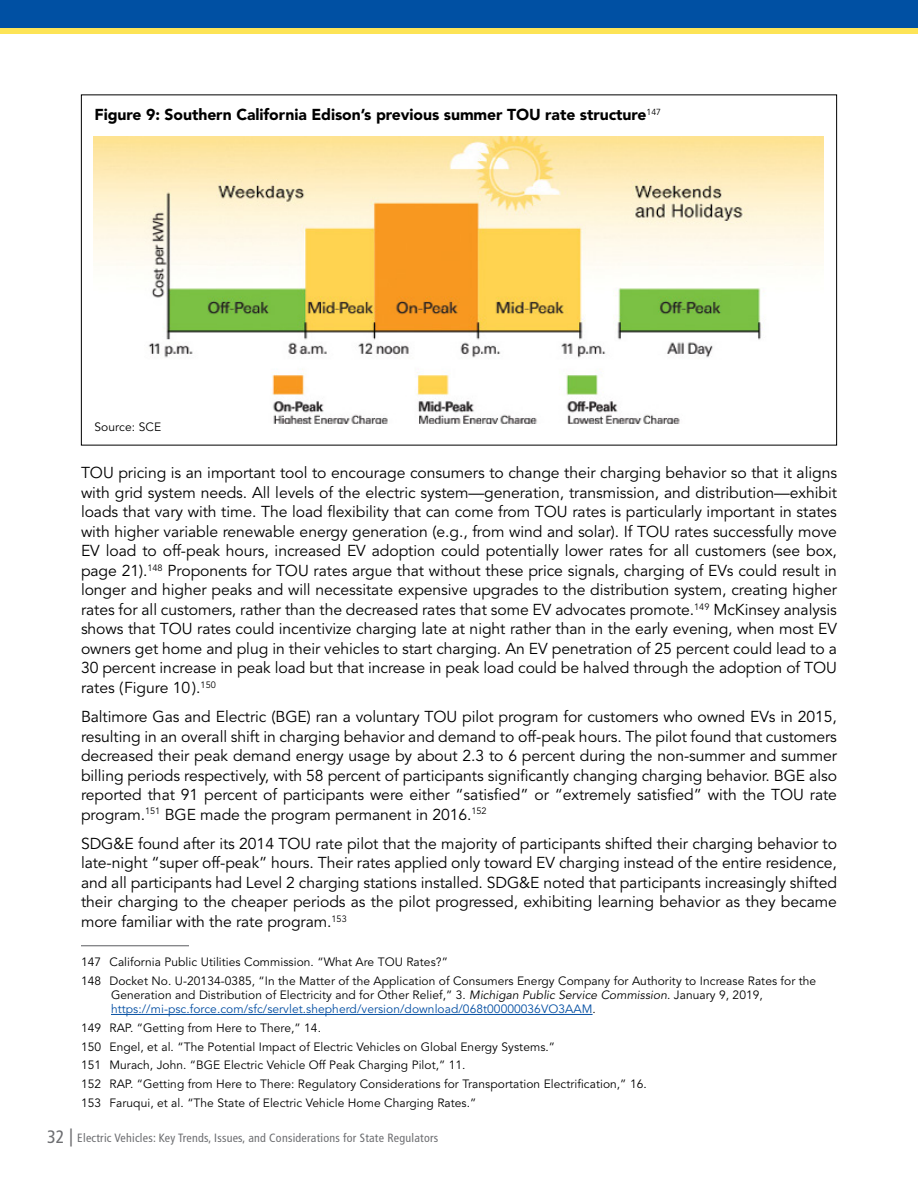
<style>
.page{position:relative;width:918px;height:1188px;background:#fff}
.page>*{position:absolute;margin:0;border:0;box-sizing:border-box;transform-origin:0 0}
.t1{font:15.75px/19.5px "Avenir";letter-spacing:-.005em;color:#000;text-align:justify}
.t2{font:900 15.75px "Avenir";letter-spacing:-.005em;color:#000}
.t3{font:12px/18.8px "Avenir";letter-spacing:.005em;color:#000}
.t4{font:12px/14.2px "Avenir";letter-spacing:.005em;color:#034ea2}
.t5{font:condensed 12px "Frutiger LT Std";letter-spacing:.02em;color:#6d6e71}
.s1{color:#000}
.s2{font-style:italic;color:#000}
.s3{font-size:18px}
</style>
<div class="page">
<div style="left:0;top:0;width:918px;height:32px;background:#0050a3"></div>
<div style="left:0;top:28px;width:918px;height:6px;background:#fde457"></div>
<img style="left:93px;top:136px;width:731px;height:288px">
<hr style="left:81px;top:945px;width:108px;height:1px;background:#6d6e71">
<hr style="left:111px;top:1014px;width:482px;height:1px;background:#034ea2">
<div style="left:94px;top:414px;width:142px;height:21px;background:#fff"></div>
<p class="t2" style="left:94px;top:105px;width:568px">Figure 9: Southern California Edison’s previous summer TOU rate structure<sup>147</sup></p>
<p class="t3" style="left:94px;top:417px;width:68px">Source: SCE</p>
<p class="t1" style="left:81px;top:464px;width:758px">TOU pricing is an important tool to encourage consumers to change their charging behavior so that it aligns with grid system needs. All levels of the electric system—generation, transmission, and distribution—exhibit loads that vary with time. The load flexibility that can come from TOU rates is particularly important in states with higher variable renewable energy generation (e.g., from wind and solar). If TOU rates successfully move EV load to off-peak hours, increased EV adoption could potentially lower rates for all customers (see box, page 21).<sup>148</sup> Proponents for TOU rates argue that without these price signals, charging of EVs could result in longer and higher peaks and will necessitate expensive upgrades to the distribution system, creating higher rates for all customers, rather than the decreased rates that some EV advocates promote.<sup>149</sup> McKinsey analysis shows that TOU rates could incentivize charging late at night rather than in the early evening, when most EV owners get home and plug in their vehicles to start charging. An EV penetration of 25 percent could lead to a 30 percent increase in peak load but that increase in peak load could be halved through the adoption of TOU rates (Figure 10).<sup>150</sup></p>
<p class="t1" style="left:81px;top:707px;width:758px">Baltimore Gas and Electric (BGE) ran a voluntary TOU pilot program for customers who owned EVs in 2015, resulting in an overall shift in charging behavior and demand to off-peak hours. The pilot found that customers decreased their peak demand energy usage by about 2.3 to 6 percent during the non-summer and summer billing periods respectively, with 58 percent of participants significantly changing charging behavior. BGE also reported that 91 percent of participants were either “satisfied” or “extremely satisfied” with the TOU rate program.<sup>151</sup> BGE made the program permanent in 2016.<sup>152</sup></p>
<p class="t1" style="left:81px;top:834px;width:758px">SDG&amp;E found after its 2014 TOU rate pilot that the majority of participants shifted their charging behavior to late-night “super off-peak” hours. Their rates applied only toward EV charging instead of the entire residence, and all participants had Level 2 charging stations installed. SDG&amp;E noted that participants increasingly shifted their charging to the cheaper periods as the pilot progressed, exhibiting learning behavior as they became more familiar with the rate program.<sup>153</sup></p>
<p class="t3" style="left:81px;top:953px;width:737px">147 California Public Utilities Commission. “What Are TOU Rates?”<br>148 Docket No. U-20134-0385, “In the Matter of the Application of Consumers Energy Company for Authority to Increase Rates for the</p>
<p class="t4" style="left:111px;top:988px;width:653px"><span class="s1">Generation and Distribution of Electricity and for Other Relief,” 3.</span> <span class="s2">Michigan Public Service Commission</span><span class="s1">. January 9, 2019, </span>https://mi-psc.force.com/sfc/servlet.shepherd/version/download/068t00000036VO3AAM<span class="s1">.</span></p>
<p class="t3" style="left:81px;top:1019px;width:567px">149 RAP. “Getting from Here to There,” 14.<br>150 Engel, et al. “The Potential Impact of Electric Vehicles on Global Energy Systems.”<br>151 Murach, John. “BGE Electric Vehicle Off Peak Charging Pilot,” 11.<br>152 RAP. “Getting from Here to There: Regulatory Considerations for Transportation Electrification,” 16.<br>153 Faruqui, et al. “The State of Electric Vehicle Home Charging Rates.”</p>
<p class="t5" style="left:47px;top:1130px;width:393px"><span class="s3">32 |</span> Electric Vehicles: Key Trends, Issues, and Considerations for State Regulators</p>
</div>
